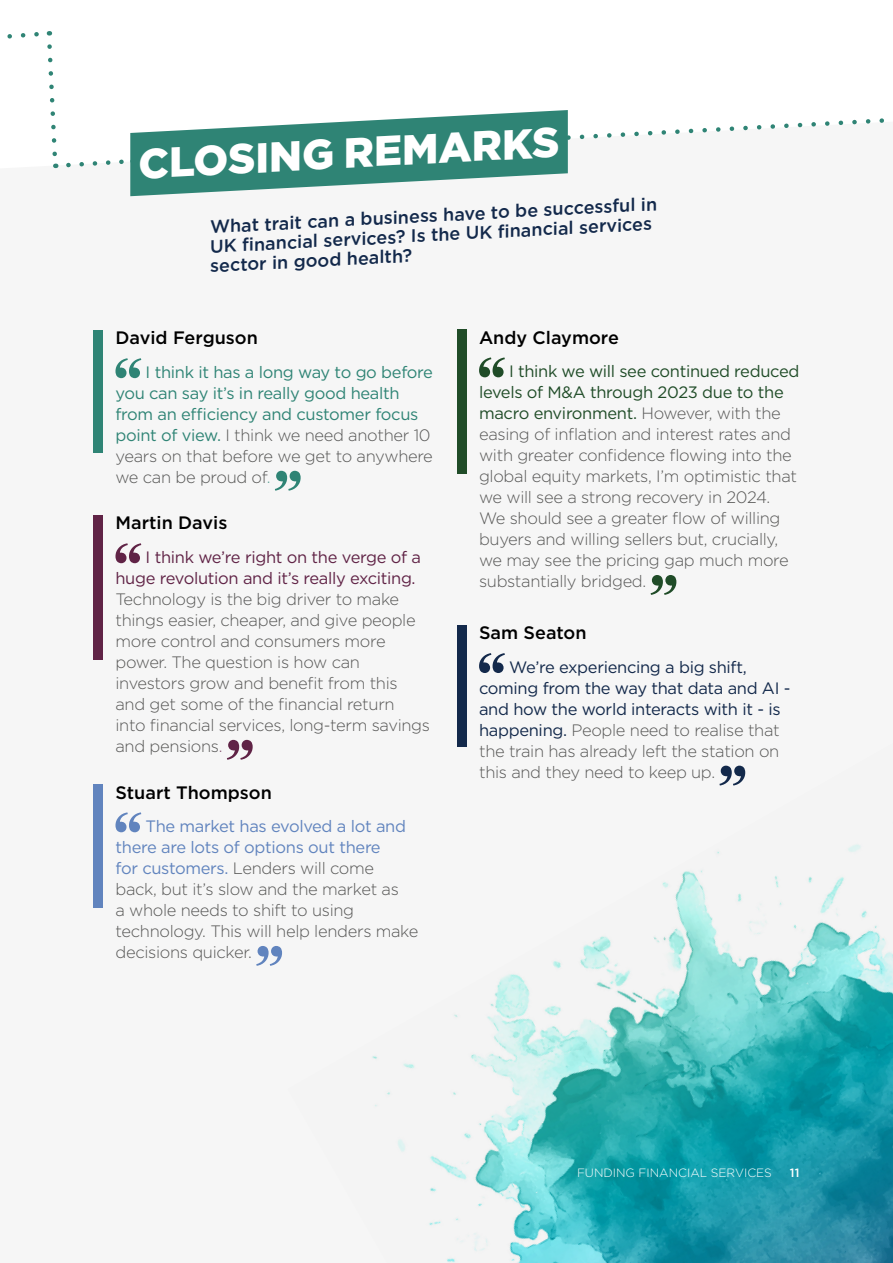
<style>
.page{position:relative;width:893px;height:1263px;background:#fff}
.page>*{position:absolute;margin:0;border:0;box-sizing:border-box;transform-origin:0 0}
.t1{font:900 42px "Gotham";color:#fff}
.t2{font:500 18px/19.5px "Gotham";color:#13294b}
.t3{font:500 18px "Gotham";color:#000}
.t4{font:300 16.5px/21px "Gotham";letter-spacing:-.02em;color:#575756}
.t5{font:16.5px/21px "Gotham";letter-spacing:-.02em;color:#13294b}
.t6{font:16.5px/21px "Gotham";letter-spacing:-.02em;color:#2f8475}
.t7{font:16.5px/21px "Gotham";letter-spacing:-.02em;color:#602346}
.t8{font:300 12px "Gotham";color:#fff}
.t9{font:500 12px "Gotham";color:#fff}
.s1{font-weight:300;color:#575756}
.s2{font-weight:300;color:#589d91}
.s3{color:#804f6b}
.s4{font-weight:400;color:#6184be}
.s5{font-weight:400;color:#204c28}
</style>
<div class="page">
<img style="left:288px;top:743px;width:605px;height:520px">
<svg style="left:7px;top:31px;width:877px;height:165px"></svg>
<svg style="left:115px;top:358px;width:26px;height:20px"></svg>
<svg style="left:275px;top:471px;width:26px;height:20px"></svg>
<div style="left:94px;top:330px;width:9px;height:123px;background:#2f8475"></div>
<svg style="left:115px;top:543px;width:26px;height:20px"></svg>
<svg style="left:227px;top:740px;width:26px;height:20px"></svg>
<div style="left:94px;top:515px;width:9px;height:145px;background:#602346"></div>
<svg style="left:115px;top:812px;width:26px;height:20px"></svg>
<svg style="left:256px;top:946px;width:26px;height:20px"></svg>
<div style="left:94px;top:784px;width:9px;height:124px;background:#6184be"></div>
<svg style="left:479px;top:357px;width:26px;height:20px"></svg>
<svg style="left:651px;top:575px;width:25px;height:20px"></svg>
<div style="left:457px;top:329px;width:10px;height:145px;background:#204c28"></div>
<svg style="left:479px;top:653px;width:26px;height:20px"></svg>
<svg style="left:719px;top:766px;width:26px;height:19px"></svg>
<div style="left:457px;top:625px;width:10px;height:121px;background:#13294b"></div>
<h1 class="t1" style="left:136px;top:135px;width:423px;rotate:-3deg">CLOSING REMARKS</h1>
<p class="t2" style="left:207px;top:217px;width:451px;rotate:-3deg">What trait can a business have to be successful in<br>UK fi nancial services? Is the UK fi nancial services sector in good health?</p>
<p class="t3" style="left:115px;top:326px;width:144px">David Ferguson</p>
<p class="t6" style="left:115px;top:361px;width:319px;text-indent:30px">I think it has a long way to go before you can say it’s in really good health from an efficiency and customer focus point of view. <span class="s1">I think we need another 10 years on that before we get to anywhere we can be proud of</span><span class="s2">.</span></p>
<p class="t3" style="left:115px;top:511px;width:113px">Martin Davis</p>
<p class="t7" style="left:115px;top:546px;width:307px;text-indent:30px">I think we’re right on the verge of a huge revolution and it’s really exciting.</p>
<p class="t4" style="left:115px;top:588px;width:316px">Technology is the big driver to make things easier, cheaper, and give people more control and consumers more power. The question is how can investors grow and benefit from this and get some of the financial return<br>into financial services, long-term savings and pensions<span class="s3">.</span></p>
<p class="t3" style="left:115px;top:780px;width:158px">Stuart Thompson</p>
<p class="t4" style="left:115px;top:815px;width:304px;text-indent:30px"><span class="s4">The market has evolved a lot and there are lots of options out there<br>for customers.</span> Lenders will come back, but it’s slow and the market as<br>a whole needs to shift to using technology. This will help lenders make decisions quicker.</p>
<p class="t3" style="left:479px;top:325px;width:141px">Andy Claymore</p>
<p class="t4" style="left:479px;top:361px;width:322px;text-indent:30px"><span class="s5">I think we will see continued reduced levels of M&amp;A through 2023 due to the macro environment.</span> However, with the easing of inflation and interest rates and with greater confidence flowing into the global equity markets, I’m optimistic that we will see a strong recovery in 2024.<br>We should see a greater flow of willing buyers and willing sellers but, crucially, we may see the pricing gap much more substantially bridged.</p>
<p class="t3" style="left:479px;top:621px;width:109px">Sam Seaton</p>
<p class="t5" style="left:479px;top:656px;width:313px;text-indent:30px">We’re experiencing a big shift, coming from the way that data and AI - and how the world interacts with it - is happening. <span class="s1">People need to realise that the train has already left the station on this and they need to keep up.</span></p>
<p class="t8" style="left:577px;top:1165px;width:196px">FUNDING FINANCIAL SERVICES</p>
<p class="t9" style="left:790px;top:1165px;width:11px">11</p>
</div>
